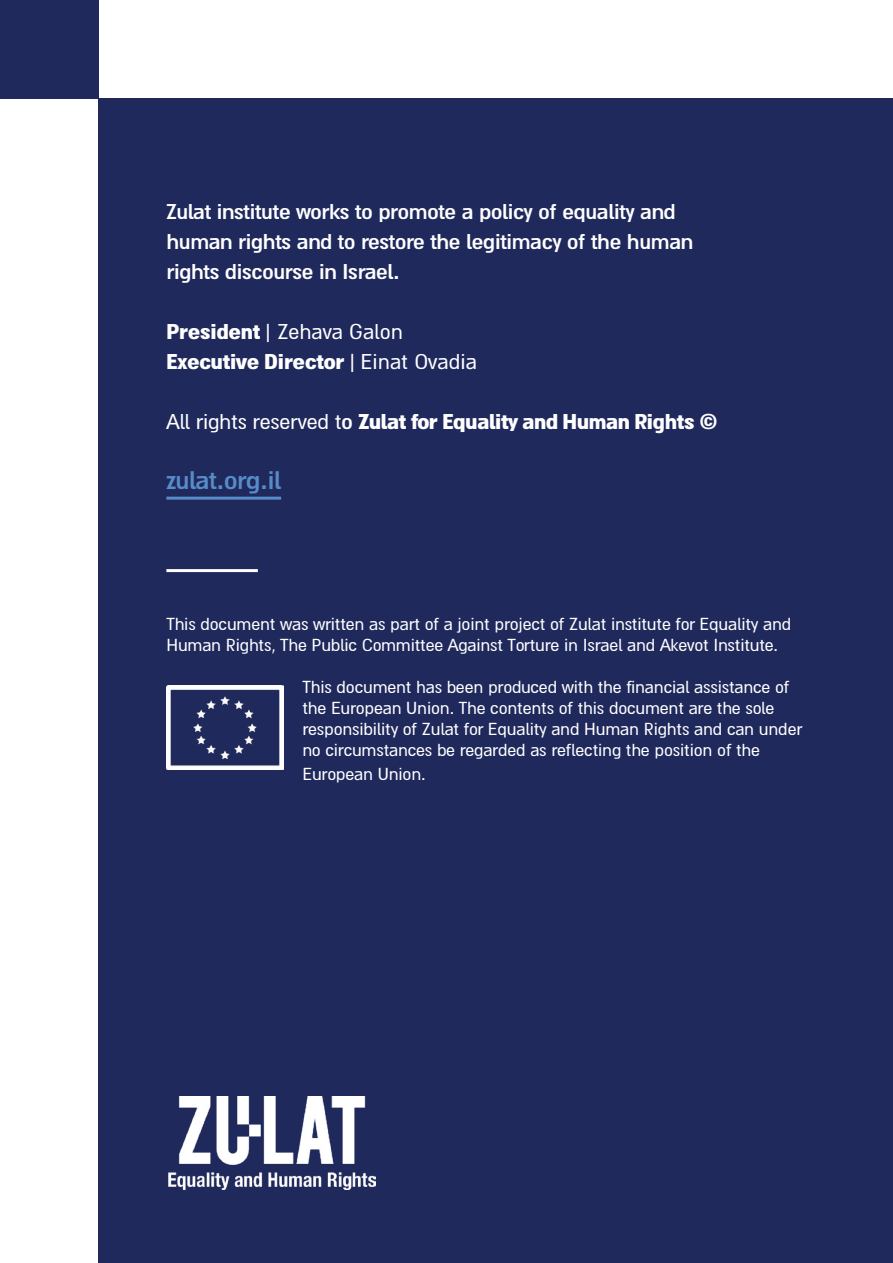
<style>
.page{position:relative;width:893px;height:1263px;background:#fff}
.page>*{position:absolute;margin:0;border:0;box-sizing:border-box;transform-origin:0 0}
.t1{font:700 28.5px "Almoni DLAAA";letter-spacing:-.01em;color:#578cc9}
.t2{font:700 24px/30px "Almoni DLAAA";letter-spacing:-.01em;color:#fff}
.t3{font:900 24px "Almoni DLAAA";letter-spacing:-.01em;color:#fff}
.t4{font:24px "Almoni DLAAA";color:#fff}
.t5{font:19.5px/21px "Almoni DLAAA";letter-spacing:-.01em;color:#fff}
.s1{font-weight:900}
.s2{font-weight:400}
.s3{font-weight:700}
</style>
<div class="page">
<div style="left:99px;top:99px;width:794px;height:1164px;background:#1f295c"></div>
<div style="left:0;top:0;width:99px;height:99px;background:#1f295c"></div>
<hr style="left:166px;top:497px;width:115px;height:3px;background:#578cc9">
<hr style="left:166px;top:569px;width:92px;height:3px;background:#fff">
<img style="left:168px;top:1097px;width:208px;height:92px">
<img style="left:166px;top:685px;width:117px;height:84px">
<p class="t2" style="left:166px;top:197px;width:528px">Zulat institute works to promote a policy of equality and human rights and to restore the legitimacy of the human rights discourse in Israel.</p>
<p class="t4" style="left:166px;top:320px;width:238px"><span class="s1">President |</span> Zehava Galon</p>
<p class="t3" style="left:166px;top:349px;width:312px">Executive Director | <span class="s2">Einat Ovadia</span></p>
<p class="t3" style="left:166px;top:409px;width:555px"><span class="s2">All rights reserved t</span><span class="s3">o</span> Zulat for Equality and Human Rights ©</p>
<p class="t1" style="left:166px;top:465px;width:116px">zulat.org i l.</p>
<p class="t5" style="left:166px;top:614px;width:626px">This document was written as part of a joint project of Zulat institute for Equality and<br>Human Rights, The Public Committee Against Torture in Israel and Akevot Institute.</p>
<p class="t5" style="left:302px;top:677px;width:501px">This document has been produced with the financial assistance of the European Union. The contents of this document are the sole responsibility of Zulat for Equality and Human Rights and can under no circumstances be regarded as reflecting the position of the</p>
<p class="t5" style="left:302px;top:764px;width:125px">European Union.</p>
</div>
